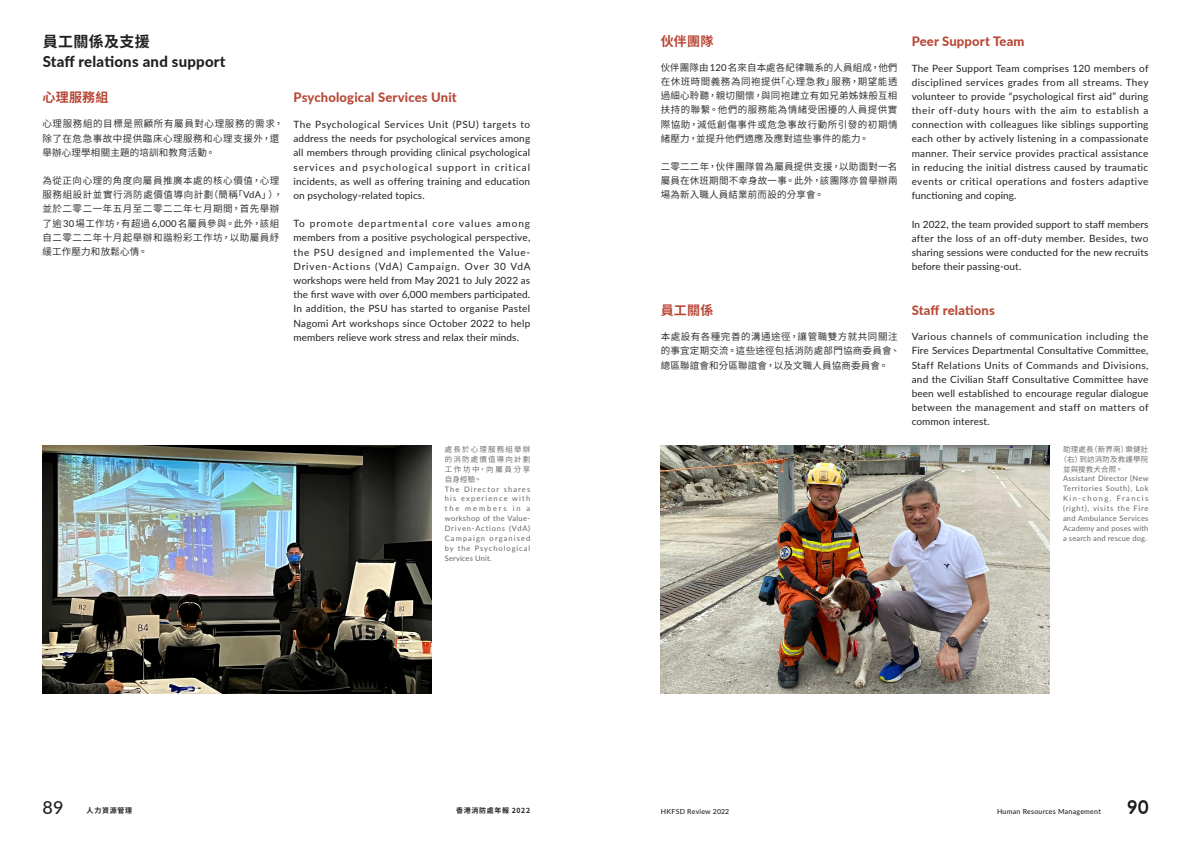
<style>
.page{position:relative;width:1191px;height:842px;background:#fff}
.page>*{position:absolute;margin:0;border:0;box-sizing:border-box;transform-origin:0 0}
.t1{font:500 18px "Lato";color:#231f20}
.eng_subhead{font:800 15px "Lato";letter-spacing:.015em;color:#231f20}
.chi_subhead{font:700 15px "Source Han Sans TW";letter-spacing:.02em;color:#231f20}
.eng_subhead-2{font:800 13px "Lato";letter-spacing:.015em;color:#b84736}
.chi_subhead-2{font:700 13px "Source Han Sans TW";letter-spacing:.02em;color:#b84736}
.eng_body{font:10px/14.2px "Lato";letter-spacing:.01em;color:#231f20;text-align:justify}
.chi_body{font:9.5px/14.2px "Source Han Sans TW";letter-spacing:.055em;color:#231f20}
.chi_body-2{font:9.5px/14.2px "Source Han Sans TW";letter-spacing:.025em;color:#231f20}
.t2{font:7.5px/9.9px "Lato";letter-spacing:.025em;color:#636366;text-align:justify}
.t3{font:7.5px/9.9px "Source Han Sans TW";letter-spacing:.155em;color:#636366;text-align:justify}
.t4{font:7.5px "Source Han Sans TW";letter-spacing:.02em;color:#636366}
.t5{font:7.5px "Source Han Sans TW";letter-spacing:.03em;color:#636366}
.t6{font:500 7px "Lato";letter-spacing:.035em;color:#231f20}
.t7{font:700 7px "Source Han Sans TW";letter-spacing:.1em;color:#231f20}
.s1{font-family:"Lato"}
</style>
<div class="page">
<img style="left:43px;top:445px;width:388px;height:249px">
<img style="left:660px;top:445px;width:389px;height:249px">
<p class="chi_subhead" style="left:43px;top:33px;width:108px">員工關係及支援</p>
<p class="eng_subhead" style="left:43px;top:50px;width:184px">Staff relations and support</p>
<p class="chi_subhead-2" style="left:43px;top:90px;width:68px">心理服務組</p>
<p class="eng_subhead-2" style="left:293px;top:88px;width:165px">Psychological Services Unit</p>
<p class="chi_body" style="left:43px;top:117px;width:242px">心理服務組的目標是照顧所有屬員對心理服務的需求，除了在危急事故中提供臨床心理服務和心理支援外，還舉辦心理學相關主題的培訓和教育活動。</p>
<p class="chi_body" style="left:43px;top:174px;width:242px">為從正向心理的角度向屬員推廣本處的核心價值，心理服務組設計並實行消防處價值導向計劃（簡稱「<span class="s1">VdA</span>」），並於二零二一年五月至二零二二年七月期間，首先舉辦了逾<span class="s1">30</span>場工作坊，有超過<span class="s1">6,000</span>名屬員參與。此外，該組自二零二二年十月起舉辦和諧粉彩工作坊，以助屬員紓緩工作壓力和放鬆心情。</p>
<p class="eng_body" style="left:293px;top:117px;width:238px">The Psychological Services Unit (PSU) targets to address the needs for psychological services among all members through providing clinical psychological services and psychological support in critical incidents, as well as offering training and education on psychology-related topics.</p>
<p class="eng_body" style="left:293px;top:216px;width:239px">To promote departmental core values among members from a positive psychological perspective, the PSU designed and implemented the Value-Driven-Actions (VdA) Campaign. Over 30 VdA workshops were held from May 2021 to July 2022 as the first wave with over 6,000 members participated.<br>In addition, the PSU has started to organise Pastel Nagomi Art workshops since October 2022 to help members relieve work stress and relax their minds.</p>
<p class="t3" style="left:445px;top:444px;width:87px">處長於心理服務組舉辦的消防處價值導向計劃工作坊中，向屬員分享自身經驗。</p>
<p class="t2" style="left:445px;top:484px;width:87px">The Director shares his experience with the members in a workshop of the Value-Driven-Actions (VdA)<br>Campaign organised by the Psychological Services Unit.</p>
<p class="chi_subhead-2" style="left:660px;top:34px;width:54px">伙伴團隊</p>
<p class="eng_subhead-2" style="left:911px;top:31px;width:114px">Peer Support Team</p>
<p class="chi_body" style="left:660px;top:60px;width:238px;text-align:justify">伙伴團隊由<span class="s1">120</span>名來自本處各紀律職系的人員組成，他們在休班時間義務為同袍提供「心理急救」服務，期望能透過細心聆聽，親切關懷，與同袍建立有如兄弟姊妹般互相扶持的聯繫。他們的服務能為情緒受困擾的人員提供實際協助，減低創傷事件或危急事故行動所引發的初期情緒壓力，並提升他們適應及應對這些事件的能力。</p>
<p class="chi_body" style="left:660px;top:160px;width:238px;text-align:justify">二零二二年，伙伴團隊曾為屬員提供支援，以助面對一名屬員在休班期間不幸身故一事。此外，該團隊亦曾舉辦兩場為新入職人員結業前而設的分享會。</p>
<p class="eng_body" style="left:911px;top:60px;width:238px">The Peer Support Team comprises 120 members of disciplined services grades from all streams. They volunteer to provide “psychological first aid” during their off-duty hours with the aim to establish a connection with colleagues like siblings supporting each other by actively listening in a compassionate manner. Their service provides practical assistance in reducing the initial distress caused by traumatic events or critical operations and fosters adaptive functioning and coping.</p>
<p class="eng_body" style="left:911px;top:216px;width:238px">In 2022, the team provided support to staff members after the loss of an off-duty member. Besides, two sharing sessions were conducted for the new recruits before their passing-out.</p>
<p class="chi_subhead-2" style="left:660px;top:303px;width:54px">員工關係</p>
<p class="eng_subhead-2" style="left:911px;top:300px;width:85px">Staff relations</p>
<p class="chi_body-2" style="left:660px;top:330px;width:241px">本處設有各種完善的溝通途徑，讓管職雙方就共同關注的事宜定期交流。這些途徑包括消防處部門協商委員會、總區聯誼會和分區聯誼會，以及文職人員協商委員會。</p>
<p class="eng_body" style="left:911px;top:329px;width:238px">Various channels of communication including the Fire Services Departmental Consultative Committee, Staff Relations Units of Commands and Divisions, and the Civilian Staff Consultative Committee have been well established to encourage regular dialogue between the management and staff on matters of common interest.</p>
<p class="t5" style="left:1063px;top:445px;width:87px">助理處長（新界南）樂健壯</p>
<p class="t4" style="left:1059px;top:455px;width:90px">（右）到訪消防及救護學院</p>
<p class="t4" style="left:1063px;top:465px;width:61px">並與搜救犬合照。</p>
<p class="t2" style="left:1063px;top:473px;width:87px">Assistant Director (New Territories South), Lok Kin-chong, Francis (right), visits the Fire and Ambulance Services Academy and poses with a search and rescue dog.</p>
<h1 class="t1" style="left:43px;top:794px;width:23px">89</h1>
<p class="t7" style="left:87px;top:806px;width:47px">人力資源管理</p>
<p class="t7" style="left:456px;top:806px;width:76px">香港消防處年報 2022</p>
<p class="t6" style="left:660px;top:806px;width:70px">HKFSD Review 2022</p>
<p class="t6" style="left:997px;top:806px;width:105px">Human Resources Management</p>
<h1 class="t1" style="left:1127px;top:794px;width:23px">90</h1>
</div>
